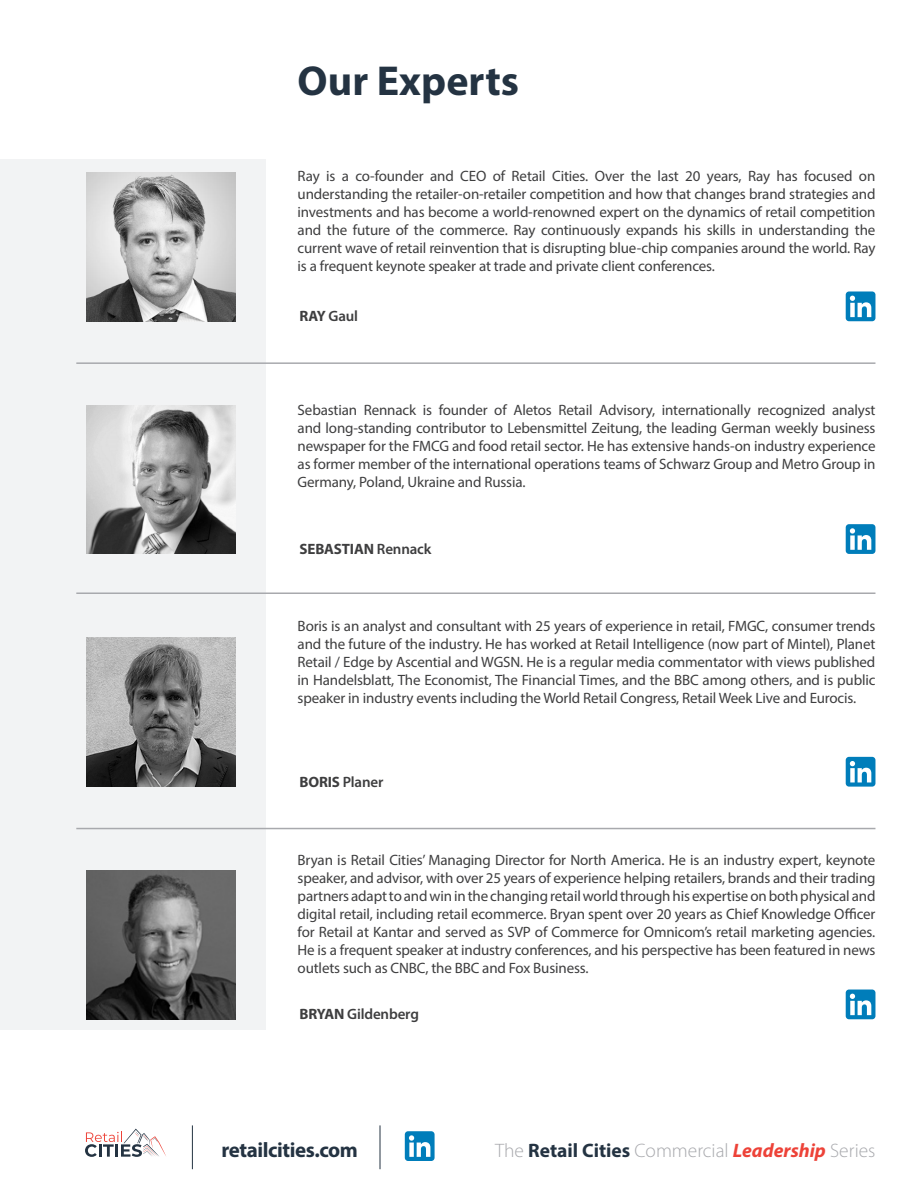
<style>
.page{position:relative;width:918px;height:1188px;background:#fff}
.page>*{position:absolute;margin:0;border:0;box-sizing:border-box;transform-origin:0 0}
.t1{font:700 42px "Myriad Pro";color:#243342}
.t2{font:700 21px "Myriad Pro";letter-spacing:-.02em;color:#243342}
.t3{font:300 19.5px "Myriad Pro";color:#a8a9ad}
.t4{font:15px/18px "Myriad Pro";letter-spacing:-.01em;color:#3e3e3f;text-align:justify}
.t5{font:600 15px "Myriad Pro";letter-spacing:-.01em;color:#3e3e3f}
.t6{font:700 15px "Myriad Pro";letter-spacing:-.01em;color:#3e3e3f}
.s1{font-weight:700}
.s2{font-weight:600}
.s3{font-weight:700;color:#243342}
.s4{font-weight:700;font-style:italic;color:#ed4238}
</style>
<div class="page">
<div style="left:0;top:159px;width:266px;height:871px;background:#f2f3f4"></div>
<img style="left:87px;top:870px;width:149px;height:149px">
<img style="left:87px;top:638px;width:149px;height:149px">
<img style="left:87px;top:172px;width:149px;height:149px">
<img style="left:87px;top:405px;width:149px;height:149px">
<hr style="left:76px;top:362px;width:799px;height:2px;background:#a8a9ad">
<hr style="left:76px;top:592px;width:799px;height:2px;background:#a8a9ad">
<hr style="left:76px;top:828px;width:799px;height:1px;background:#a8a9ad">
<div style="left:846px;top:990px;width:29px;height:29px;background:#007dba;border-radius:3px"></div>
<svg style="left:850px;top:994px;width:21px;height:21px"></svg>
<div style="left:846px;top:757px;width:29px;height:30px;background:#007dba;border-radius:3px"></div>
<svg style="left:850px;top:761px;width:21px;height:21px"></svg>
<div style="left:846px;top:291px;width:29px;height:30px;background:#007dba;border-radius:3px"></div>
<svg style="left:850px;top:296px;width:21px;height:21px"></svg>
<div style="left:846px;top:524px;width:29px;height:30px;background:#007dba;border-radius:3px"></div>
<svg style="left:850px;top:528px;width:21px;height:22px"></svg>
<hr style="left:192px;top:1125px;width:1px;height:44px;background:#243342">
<hr style="left:380px;top:1125px;width:1px;height:44px;background:#243342">
<svg style="left:85px;top:1129px;width:81px;height:28px"></svg>
<div style="left:405px;top:1131px;width:30px;height:30px;background:#007dba;border-radius:3px"></div>
<svg style="left:409px;top:1135px;width:21px;height:22px"></svg>
<h1 class="t1" style="left:298px;top:54px;width:223px">Our Experts</h1>
<p class="t4" style="left:298px;top:167px;width:579px">Ray is a co-founder and CEO of Retail Cities. Over the last 20 years, Ray has focused on understanding the retailer-on-retailer competition and how that changes brand strategies and investments and has become a world-renowned expert on the dynamics of retail competition and the future of the commerce. Ray continuously expands his skills in understanding the current wave of retail reinvention that is disrupting blue-chip companies around the world. Ray is a frequent keynote speaker at trade and private client conferences.</p>
<p class="t5" style="left:300px;top:307px;width:60px"><span class="s1">RAY</span> Gaul</p>
<p class="t4" style="left:298px;top:401px;width:579px">Sebastian Rennack is founder of Aletos Retail Advisory, internationally recognized analyst and long-standing contributor to Lebensmittel Zeitung, the leading German weekly business newspaper for the FMCG and food retail sector. He has extensive hands-on industry experience as former member of the international operations teams of Schwarz Group and Metro Group in Germany, Poland, Ukraine and Russia.</p>
<p class="t6" style="left:300px;top:539px;width:133px">SEBASTIAN <span class="s2">Rennack</span></p>
<p class="t4" style="left:298px;top:617px;width:579px">Boris is an analyst and consultant with 25 years of experience in retail, FMGC, consumer trends and the future of the industry. He has worked at Retail Intelligence (now part of Mintel), Planet Retail / Edge by Ascential and WGSN. He is a regular media commentator with views published in Handelsblatt, The Economist, The Financial Times, and the BBC among others, and is public speaker in industry events including the World Retail Congress, Retail Week Live and Eurocis.</p>
<p class="t5" style="left:300px;top:772px;width:85px"><span class="s1">BORIS</span> Planer</p>
<p class="t4" style="left:298px;top:851px;width:579px">Bryan is Retail Cities’ Managing Director for North America. He is an industry expert, keynote speaker, and advisor, with over 25 years of experience helping retailers, brands and their trading partners adapt to and win in the changing retail world through his expertise on both physical and digital retail, including retail ecommerce. Bryan spent over 20 years as Chief Knowledge Officer for Retail at Kantar and served as SVP of Commerce for Omnicom’s retail marketing agencies.<br>He is a frequent speaker at industry conferences, and his perspective has been featured in news outlets such as CNBC, the BBC and Fox Business.</p>
<p class="t5" style="left:300px;top:1005px;width:121px"><span class="s1">BRYAN</span> Gildenberg</p>
<h2 class="t2" style="left:222px;top:1136px;width:138px">retailcities.com</h2>
<h3 class="t3" style="left:495px;top:1139px;width:382px">The <span class="s3">Retail Cities</span> Commercial <span class="s4">Leadership</span> Series</h3>
</div>
